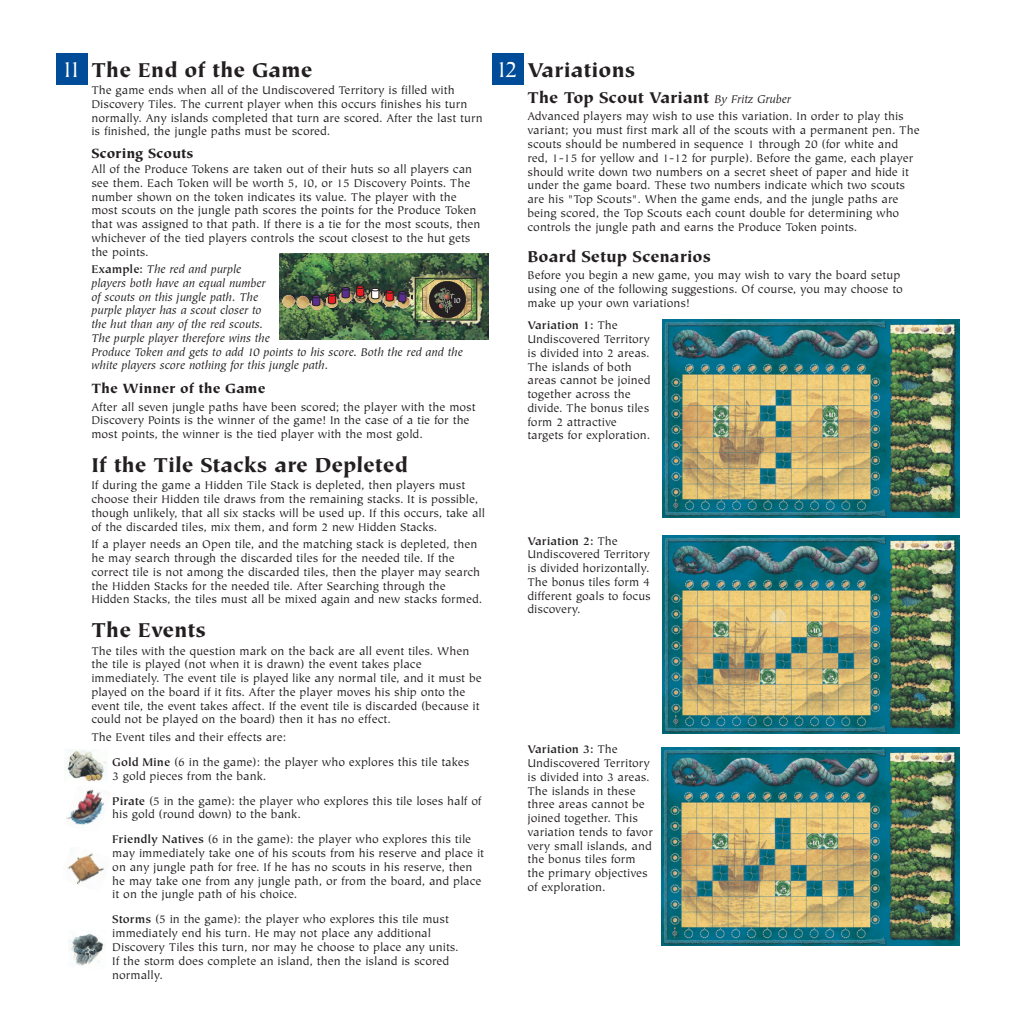
<style>
.page{position:relative;width:1014px;height:1014px;background:#fff}
.page>*{position:absolute;margin:0;border:0;box-sizing:border-box;transform-origin:0 0}
.t1{font:25px "Tiepolo";color:#fff}
.t2{font:900 22.5px "Tiepolo";color:#231f20}
.t3{font:900 17.5px "Tiepolo";color:#231f20}
.t4{font:900 15px "Tiepolo";color:#231f20}
.t5{font:12.5px/13.8px "Tiepolo";color:#231f20}
.t6{font:italic 12.5px/13.8px "Tiepolo";color:#231f20}
.t7{font:8.38px "Tiepolo";color:#fff}
.s1{font-weight:700;font-style:normal}
.s2{font-weight:700}
.s3{font-weight:400;font-style:italic;font-size:12.5px}
</style>
<div class="page">
<svg style="left:279px;top:253px;width:210px;height:87px"></svg>
<img style="left:279px;top:254px;width:209px;height:85px">
<img style="left:417px;top:280px;width:58px;height:38px">
<div style="left:415px;top:278px;width:62px;height:42px;border:1px solid #231f20"></div>
<svg style="left:422px;top:279px;width:49px;height:40px"></svg>
<img style="left:282px;top:286px;width:131px;height:24px">
<div style="left:429px;top:281px;width:37px;height:37px;background:#231f20;border-radius:50%"></div>
<img style="left:437px;top:287px;width:18px;height:22px">
<div style="left:429px;top:281px;width:37px;height:37px;border:1px solid #231f20;border-radius:50%"></div>
<img style="left:65px;top:749px;width:43px;height:33px">
<img style="left:66px;top:789px;width:38px;height:36px">
<img style="left:67px;top:853px;width:37px;height:32px">
<img style="left:69px;top:933px;width:35px;height:33px">
<img style="left:662px;top:320px;width:297px;height:198px">
<div style="left:660px;top:532px;width:303px;height:204px;background:linear-gradient(to right,#fff,#fff)"></div>
<img style="left:662px;top:535px;width:297px;height:198px">
<img style="left:661px;top:747px;width:298px;height:198px">
<div style="left:56px;top:53px;width:31px;height:32px;background:#014c98"></div>
<div style="left:492px;top:53px;width:31px;height:32px;background:#014c98"></div>
<h2 class="t2" style="left:91px;top:61px;width:222px">The End of the Game</h2>
<p class="t5" style="left:91px;top:84px;width:392px">The game ends when all of the Undiscovered Territory is filled with Discovery Tiles. The current player when this occurs finishes his turn normally. Any islands completed that turn are scored. After the last turn is finished, the jungle paths must be scored.</p>
<p class="t4" style="left:91px;top:147px;width:104px">Scoring Scouts</p>
<p class="t5" style="left:91px;top:163px;width:390px">All of the Produce Tokens are taken out of their huts so all players can see them. Each Token will be worth 5, 10, or 15 Discovery Points. The number shown on the token indicates its value. The player with the most scouts on the jungle path scores the points for the Produce Token that was assigned to that path. If there is a tie for the most scouts, then whichever of the tied players controls the scout closest to the hut gets the points.</p>
<p class="t6" style="left:91px;top:263px;width:373px"><span class="s1">Example:</span> The red and purple<br>players both have an equal number<br>of scouts on this jungle path. The<br>purple player has a scout closer to<br>the hut than any of the red scouts.<br>The purple player therefore wins the<br>Produce Token and gets to add 10 points to his score. Both the red and the white players score nothing for this jungle path.</p>
<p class="t4" style="left:91px;top:382px;width:175px">The Winner of the Game</p>
<p class="t5" style="left:91px;top:401px;width:386px">After all seven jungle paths have been scored; the player with the most<br>Discovery Points is the winner of the game! In the case of a tie for the most points, the winner is the tied player with the most gold.</p>
<h2 class="t2" style="left:91px;top:456px;width:318px">If the Tile Stacks are Depleted</h2>
<p class="t5" style="left:91px;top:479px;width:395px">If during the game a Hidden Tile Stack is depleted, then players must choose their Hidden tile draws from the remaining stacks. It is possible, though unlikely, that all six stacks will be used up. If this occurs, take all of the discarded tiles, mix them, and form 2 new Hidden Stacks.</p>
<p class="t5" style="left:91px;top:538px;width:392px">If a player needs an Open tile, and the matching stack is depleted, then he may search through the discarded tiles for the needed tile. If the correct tile is not among the discarded tiles, then the player may search the Hidden Stacks for the needed tile. After Searching through the Hidden Stacks, the tiles must all be mixed again and new stacks formed.</p>
<h2 class="t2" style="left:91px;top:621px;width:116px">The Events</h2>
<p class="t5" style="left:91px;top:644px;width:392px">The tiles with the question mark on the back are all event tiles. When the tile is played (not when it is drawn) the event takes place immediately. The event tile is played like any normal tile, and it must be played on the board if it fits. After the player moves his ship onto the event tile, the event takes affect. If the event tile is discarded (because it could not be played on the board) then it has no effect.</p>
<p class="t5" style="left:112px;top:725px;width:358px;line-height:25px;text-indent:-21px">The Event tiles and their effects are:<br><span class="s2">Gold Mine</span> (6 in the game): the player who explores this tile takes</p>
<p class="t5" style="left:112px;top:764px;width:371px;line-height:25px">3 gold pieces from the bank.<br><span class="s2">Pirate</span> (5 in the game): the player who explores this tile loses half of</p>
<p class="t5" style="left:112px;top:803px;width:360px;line-height:25px">his gold (round down) to the bank.<br><span class="s2">Friendly Natives</span> (6 in the game): the player who explores this tile</p>
<p class="t5" style="left:112px;top:847px;width:373px">may immediately take one of his scouts from his reserve and place it on any jungle path for free. If he has no scouts in his reserve, then he may take one from any jungle path, or from the board, and place it on the jungle path of his choice.</p>
<p class="t5" style="left:112px;top:913px;width:348px"><span class="s2">Storms</span> (5 in the game): the player who explores this tile must immediately end his turn. He may not place any additional Discovery Tiles this turn, nor may he choose to place any units.<br>If the storm does complete an island, then the island is scored normally.</p>
<h1 class="t1" style="left:61px;top:59px;width:22px">11</h1>
<h1 class="t1" style="left:495px;top:59px;width:24px">12</h1>
<p class="t7" style="left:453px;top:297px;width:9px">10</p>
<h2 class="t2" style="left:527px;top:61px;width:109px">Variations</h2>
<h3 class="t3" style="left:527px;top:91px;width:265px">The Top Scout Variant <span class="s3">By Fritz Gruber</span></h3>
<p class="t5" style="left:527px;top:111px;width:393px">Advanced players may wish to use this variation. In order to play this variant; you must first mark all of the scouts with a permanent pen. The scouts should be numbered in sequence 1 through 20 (for white and red, 1-15 for yellow and 1-12 for purple). Before the game, each player should write down two numbers on a secret sheet of paper and hide it under the game board. These two numbers indicate which two scouts are his "Top Scouts". When the game ends, and the jungle paths are being scored, the Top Scouts each count double for determining who controls the jungle path and earns the Produce Token points.</p>
<h3 class="t3" style="left:527px;top:249px;width:185px">Board Setup Scenarios</h3>
<p class="t5" style="left:527px;top:269px;width:377px">Before you begin a new game, you may wish to vary the board setup using one of the following suggestions. Of course, you may choose to make up your own variations!</p>
<p class="t5" style="left:527px;top:319px;width:124px"><span class="s2">Variation 1:</span> The<br>Undiscovered Territory is divided into 2 areas.<br>The islands of both areas cannot be joined together across the divide. The bonus tiles form 2 attractive targets for exploration.</p>
<p class="t5" style="left:527px;top:534px;width:125px"><span class="s2">Variation 2:</span> The<br>Undiscovered Territory is divided horizontally.<br>The bonus tiles form 4 different goals to focus discovery.</p>
<p class="t5" style="left:527px;top:743px;width:127px"><span class="s2">Variation 3:</span> The<br>Undiscovered Territory is divided into 3 areas.<br>The islands in these three areas cannot be joined together. This variation tends to favor very small islands, and the bonus tiles form the primary objectives of exploration.</p>
</div>
